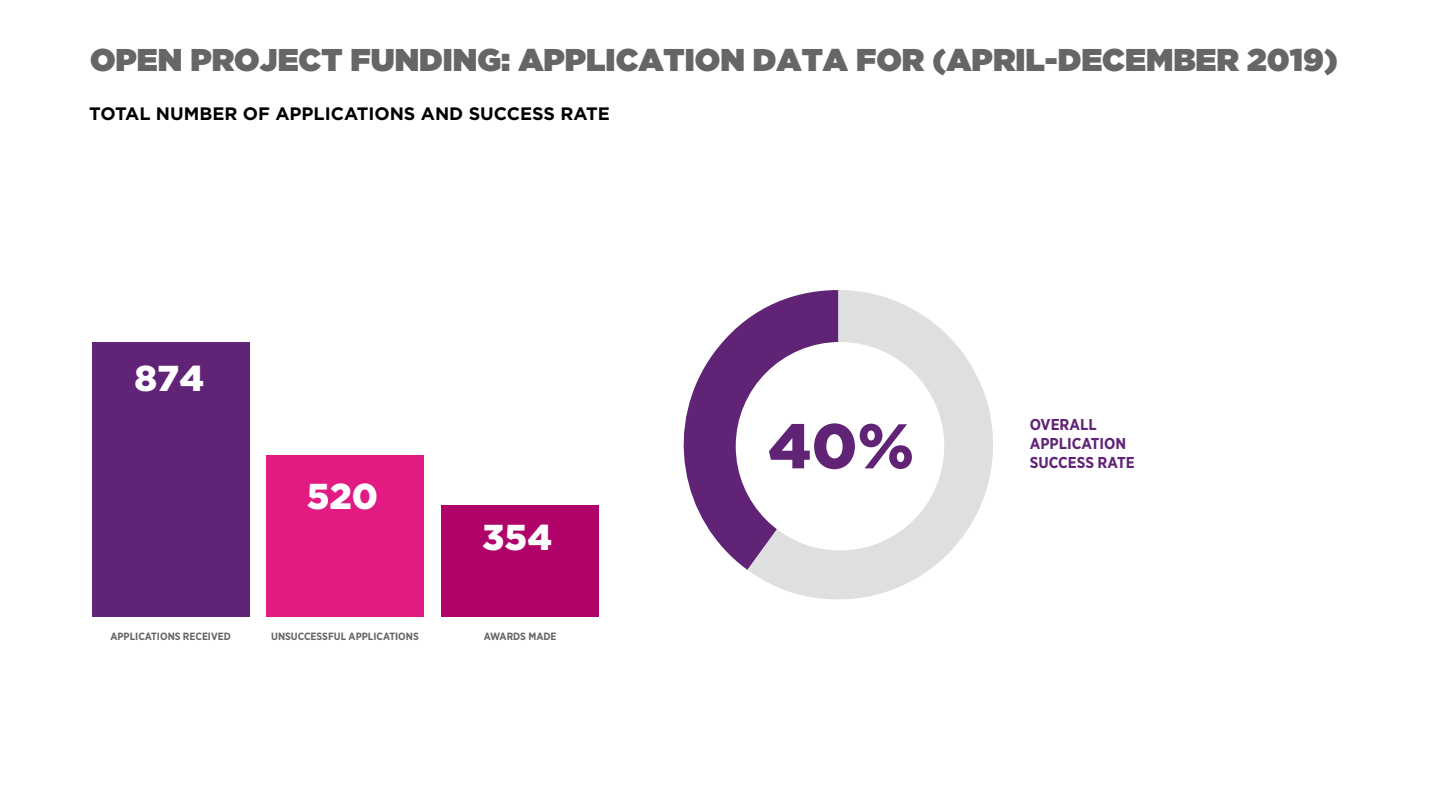
<style>
.page{position:relative;width:1440px;height:810px;background:#fff}
.page>*{position:absolute;margin:0;border:0;box-sizing:border-box;transform-origin:0 0}
.t1{font:900 63px "Gotham";color:#602376}
.t2{font:900 36px "Gotham";color:#fff}
.t3{font:900 31.5px "Gotham";color:#666}
.t4{font:700 18px "Gotham";color:#000}
.t5{font:700 15.75px/18.9px "Gotham Narrow";color:#602376}
.t6{font:700 10.5px "Gotham Narrow";color:#666}
</style>
<div class="page">
<svg style="left:683px;top:319px;width:64px;height:251px;fill:#602376"></svg>
<svg style="left:747px;top:290px;width:246px;height:309px;fill:#dfdfdf"></svg>
<div style="left:736px;top:342px;width:208px;height:208px;background:#fff;border-radius:50%"></div>
<div style="left:92px;top:343px;width:157px;height:274px;background:#602376"></div>
<div style="left:267px;top:455px;width:157px;height:162px;background:#e21b82"></div>
<div style="left:441px;top:505px;width:157px;height:112px;background:#b0036a"></div>
<p class="t3" style="left:90px;top:37px;width:1249px">OPEN PROJECT FUNDING: APPLICATION DATA FOR (APRIL-DECEMBER 2019)</p>
<p class="t4" style="left:89px;top:103px;width:522px">TOTAL NUMBER OF APPLICATIONS AND SUCCESS RATE</p>
<p class="t2" style="left:135px;top:353px;width:71px">874</p>
<p class="t2" style="left:307px;top:471px;width:73px">520</p>
<p class="t2" style="left:482px;top:512px;width:71px">354</p>
<p class="t6" style="left:110px;top:629px;width:122px">APPLICATIONS RECEIVED</p>
<p class="t6" style="left:271px;top:629px;width:149px">UNSUCCESSFUL APPLICATIONS</p>
<p class="t6" style="left:484px;top:629px;width:74px">AWARDS MADE</p>
<h1 class="t1" style="left:768px;top:403px;width:148px">40%</h1>
<p class="t5" style="left:1030px;top:415px;width:106px">OVERALL<br>APPLICATION<br>SUCCESS RATE</p>
</div>
